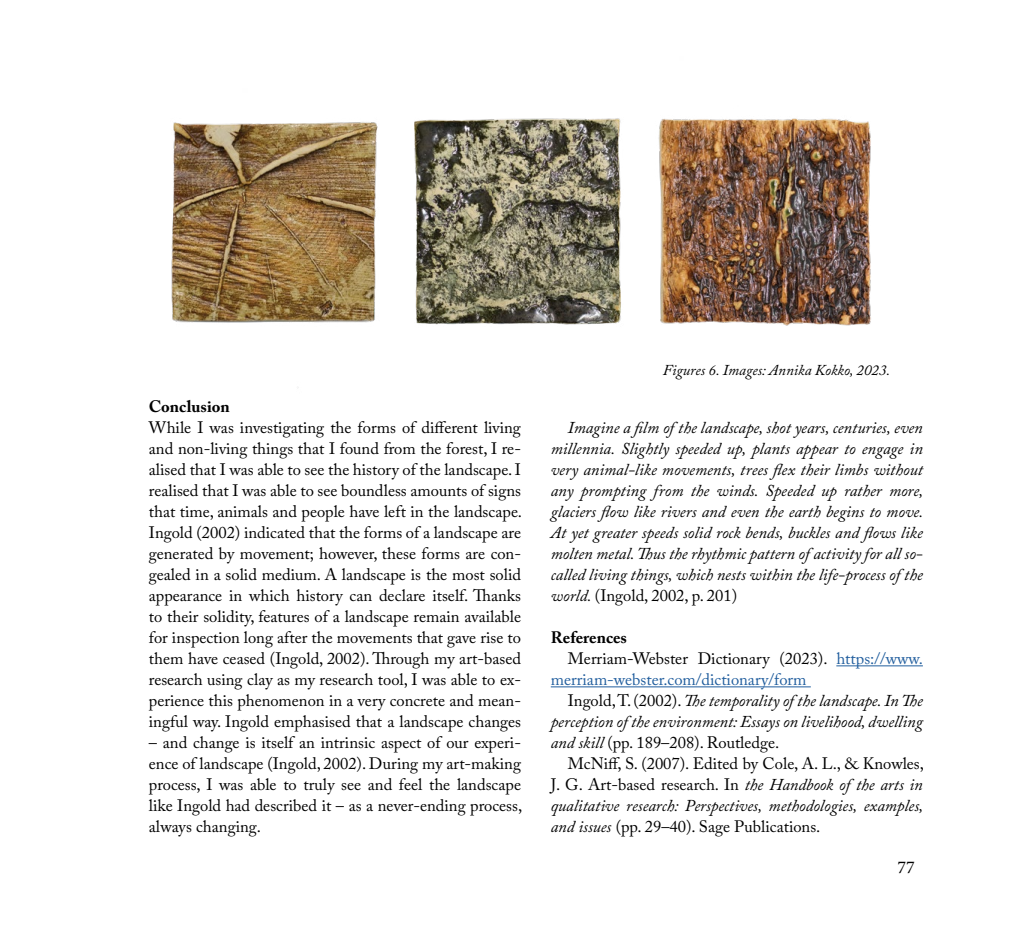
<style>
.page{position:relative;width:1021px;height:936px;background:#fff}
.page>*{position:absolute;margin:0;border:0;box-sizing:border-box;transform-origin:0 0}
.t1{font:18px "Minion Pro";color:#000}
.body{font:16.5px/21px "Adobe Caslon Pro";color:#000;text-align:justify}
.body-2{font:italic 16.5px/21px "Adobe Caslon Pro";color:#000;text-align:justify}
.body-3{font:16.5px/21px "Adobe Caslon Pro";color:#215e9e}
.body-4{font:700 16.5px "Adobe Caslon Pro";color:#000}
.t2{font:italic 15px "Adobe Caslon Pro";color:#000}
.s1{font-style:normal}
.s2{color:#000}
.s3{font-style:italic}
</style>
<div class="page">
<hr style="left:836px;top:665px;width:86px;height:1px;background:#215e9e">
<hr style="left:551px;top:686px;width:259px;height:1px;background:#215e9e">
<img style="left:171px;top:122px;width:201px;height:266px">
<img style="left:662px;top:118px;width:209px;height:208px">
<img style="left:372px;top:118px;width:290px;height:207px">
<p class="body-4" style="left:149px;top:396px;width:82px">Conclusion</p>
<p class="body" style="left:149px;top:417px;width:375px">While I was investigating the forms of different living and non-living things that I found from the forest, I re&shy;alised that I was able to see the history of the landscape. I realised that I was able to see boundless amounts of signs that time, animals and people have left in the landscape.<br>Ingold (2002) indicated that the forms of a landscape are generated by movement; however, these forms are con&shy;gealed in a solid medium. A landscape is the most solid appearance in which history can declare itself. Thanks to their solidity, features of a landscape remain available for inspection long after the movements that gave rise to them have ceased (Ingold, 2002). Through my art-based research using clay as my research tool, I was able to ex&shy;perience this phenomenon in a very concrete and mean&shy;ingful way. Ingold emphasised that a landscape changes</p>
<p class="body" style="left:149px;top:732px;width:375px">– and change is itself an intrinsic aspect of our experi&shy;ence of landscape (Ingold, 2002). During my art-making process, I was able to truly see and feel the landscape like Ingold had described it – as a never-ending process, always changing.</p>
<p class="t2" style="left:662px;top:361px;width:229px">Figures 6. Images: Annika Kokko, 2023.</p>
<p class="body-2" style="left:550px;top:417px;width:374px;text-indent:17px">Imagine a film of the landscape, shot years, centuries, even millennia. Slightly speeded up, plants appear to engage in very animal-like movements, trees flex their limbs without any prompting from the winds. Speeded up rather more, glaciers flow like rivers and even the earth begins to move.<br>At yet greater speeds solid rock bends, buckles and flows like molten metal. Thus the rhythmic pattern of activity for all so&shy;called living things, which nests within the life-process of the world. <span class="s1">(Ingold, 2002, p. 201)</span></p>
<p class="body-4" style="left:550px;top:627px;width:78px">References</p>
<p class="body-3" style="left:550px;top:648px;width:373px;text-indent:17px"><span class="s2">Merriam-Webster Dictionary (2023).</span> https://www. merriam-webster.com/dictionary/form</p>
<p class="body-2" style="left:550px;top:690px;width:373px;text-indent:17px"><span class="s1">Ingold, T. (2002).</span> The temporality of the landscape. In The perception of the environment: Essays on livelihood, dwelling and skill <span class="s1">(pp. 189–208). Routledge.</span></p>
<p class="body" style="left:550px;top:753px;width:375px;text-indent:17px">McNiff, S. (2007). Edited by Cole, A. L., &amp; Knowles, J. G. Art-based research. In <span class="s3">the Handbook of the arts in qualitative research: Perspectives, methodologies, examples, and issues</span> (pp. 29–40). Sage Publications.</p>
<p class="t1" style="left:897px;top:854px;width:19px">77</p>
</div>
